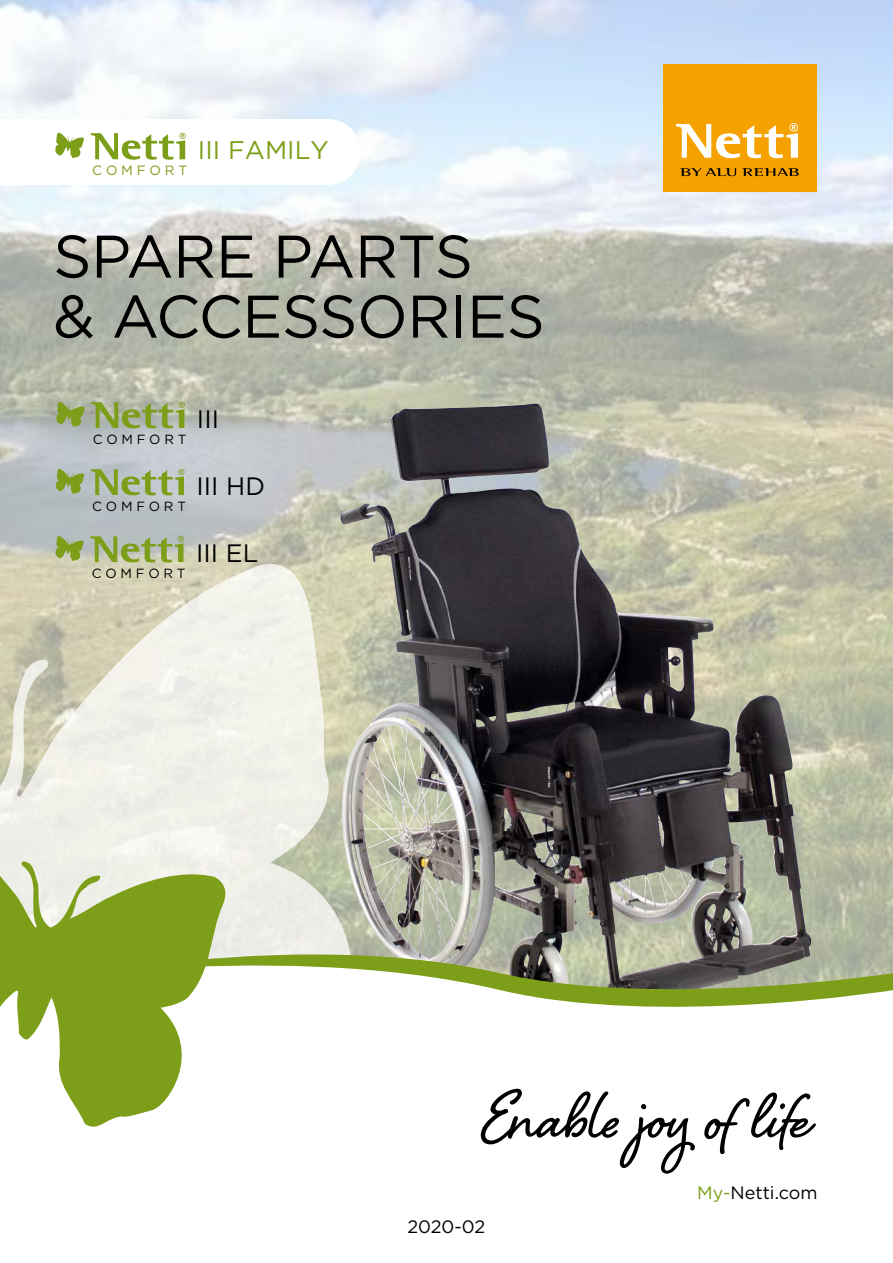
<style>
.page{position:relative;width:893px;height:1263px;background:#fff}
.page>*{position:absolute;margin:0;border:0;box-sizing:border-box;transform-origin:0 0}
.t1{font:60px/60px "Gotham";letter-spacing:-.01em;color:#000}
.t2{font:25.5px "Gotham";color:#7d9e18}
.t3{font:25.2px "Gotham";color:#000}
.t4{font:18px "Gotham";color:#000}
.t5{font:13.5px "Gotham";letter-spacing:.285em;color:#7d9e18}
.t6{font:13.35px "Gotham";letter-spacing:.285em;color:#000}
.s1{color:#7d9e18}
</style>
<div class="page">
<img style="left:0;top:0;width:893px;height:920px">
<svg style="left:0;top:562px;width:339px;height:358px;fill:#eeeee8"></svg>
<img style="left:339px;top:404px;width:459px;height:516px">
<svg style="left:232px;top:920px;width:661px;height:15px"></svg>
<svg style="left:232px;top:935px;width:661px;height:220px"></svg>
<svg style="left:0;top:805px;width:232px;height:322px"></svg>
<svg style="left:480px;top:1089px;width:215px;height:85px"></svg>
<svg style="left:704px;top:1092px;width:112px;height:62px"></svg>
<div style="left:663px;top:64px;width:153px;height:127px;background:#f5a100"></div>
<svg style="left:742px;top:168px;width:57px;height:8px"></svg>
<svg style="left:680px;top:168px;width:56px;height:8px"></svg>
<svg style="left:676px;top:123px;width:122px;height:35px"></svg>
<div style="left:0;top:119px;width:328px;height:66px;background:#fff"></div>
<div style="left:295px;top:119px;width:66px;height:66px;background:#fff;border-radius:50%"></div>
<svg style="left:55px;top:132px;width:29px;height:27px"></svg>
<svg style="left:91px;top:133px;width:95px;height:27px"></svg>
<svg style="left:54px;top:468px;width:31px;height:26px"></svg>
<svg style="left:91px;top:469px;width:93px;height:26px"></svg>
<svg style="left:55px;top:401px;width:30px;height:26px"></svg>
<svg style="left:91px;top:402px;width:94px;height:26px"></svg>
<svg style="left:54px;top:535px;width:30px;height:27px"></svg>
<svg style="left:90px;top:536px;width:94px;height:26px"></svg>
<p class="t5" style="left:92px;top:162px;width:96px">COMFORT</p>
<p class="t2" style="left:198px;top:134px;width:132px">III FAMILY</p>
<p class="t1" style="left:53px;top:225px;width:493px">SPARE PARTS<br>&amp; ACCESSORIES</p>
<p class="t6" style="left:93px;top:431px;width:95px">COMFORT</p>
<p class="t3" style="left:197px;top:403px;width:24px">III</p>
<p class="t6" style="left:92px;top:498px;width:95px">COMFORT</p>
<p class="t6" style="left:92px;top:565px;width:95px">COMFORT</p>
<p class="t3" style="left:197px;top:470px;width:70px">III HD</p>
<p class="t3" style="left:196px;top:537px;width:64px">III EL</p>
<p class="t4" style="left:407px;top:1215px;width:79px">2020-02</p>
<p class="t4" style="left:697px;top:1181px;width:122px"><span class="s1">My-</span>Netti.com</p>
</div>
